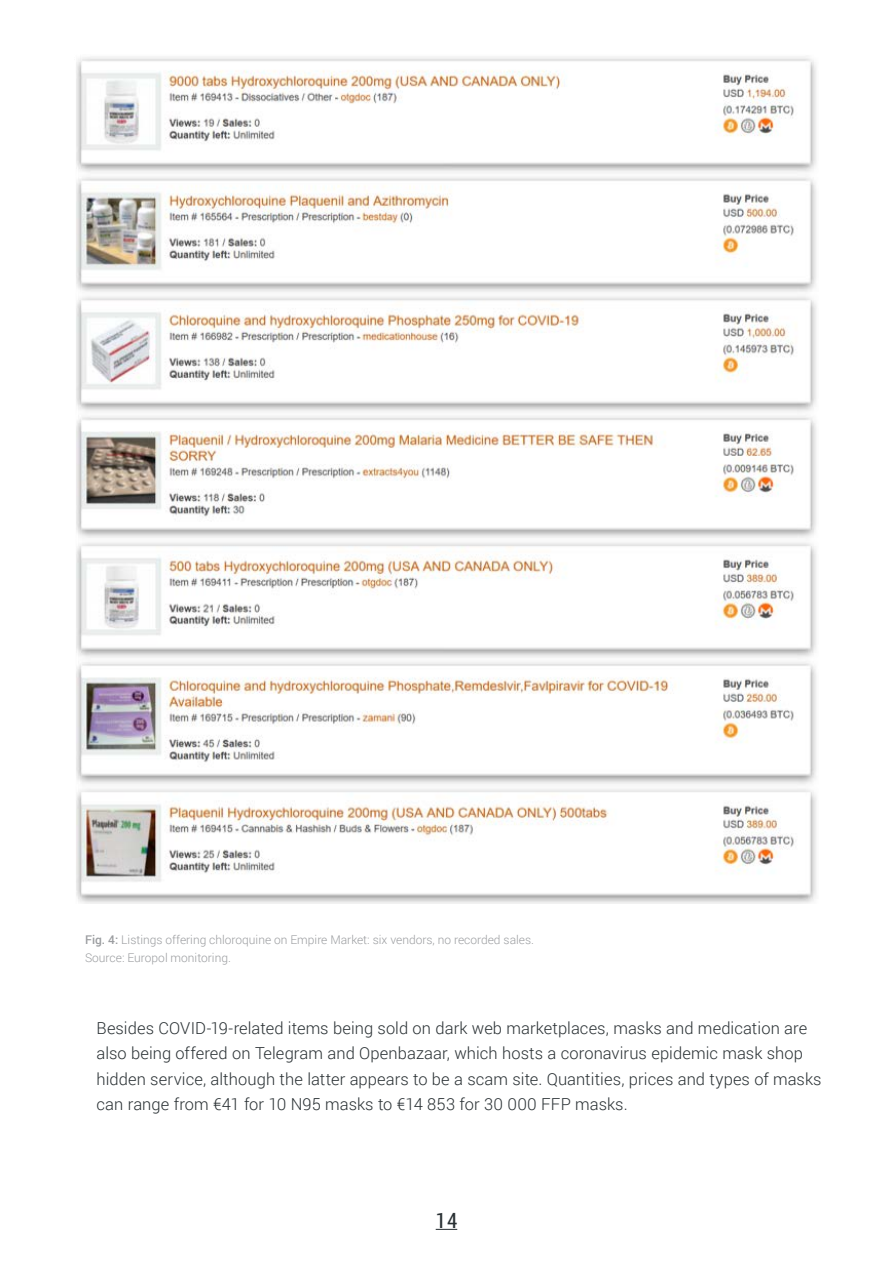
<style>
.page{position:relative;width:893px;height:1263px;background:#fff}
.page>*{position:absolute;margin:0;border:0;box-sizing:border-box;transform-origin:0 0}
.t1{font:21px "Roboto Condensed";color:#293033}
.t2{font:300 16.5px/25.5px "Roboto";letter-spacing:.005em;color:#293033}
.t3{font:300 12px/18px "Roboto";color:#9b9da0}
.s1{font-weight:500}
</style>
<div class="page">
<img style="left:76px;top:57px;width:741px;height:847px">
<svg style="left:436px;top:1229px;width:21px;height:1px"></svg>
<p class="t3" style="left:85px;top:930px;width:450px"><span class="s1">Fig. 4:</span> Listings offering chloroquine on Empire Market: six vendors, no recorded sales.<br>Source: Europol monitoring.</p>
<p class="t2" style="left:97px;top:1014px;width:727px">Besides COVID-19-related items being sold on dark web marketplaces, masks and medication are also being offered on Telegram and Openbazaar, which hosts a coronavirus epidemic mask shop hidden service, although the latter appears to be a scam site. Quantities, prices and types of masks can range from €41 for 10 N95 masks to €14 853 for 30 000 FFP masks.</p>
<p class="t1" style="left:436px;top:1206px;width:23px">14</p>
</div>
